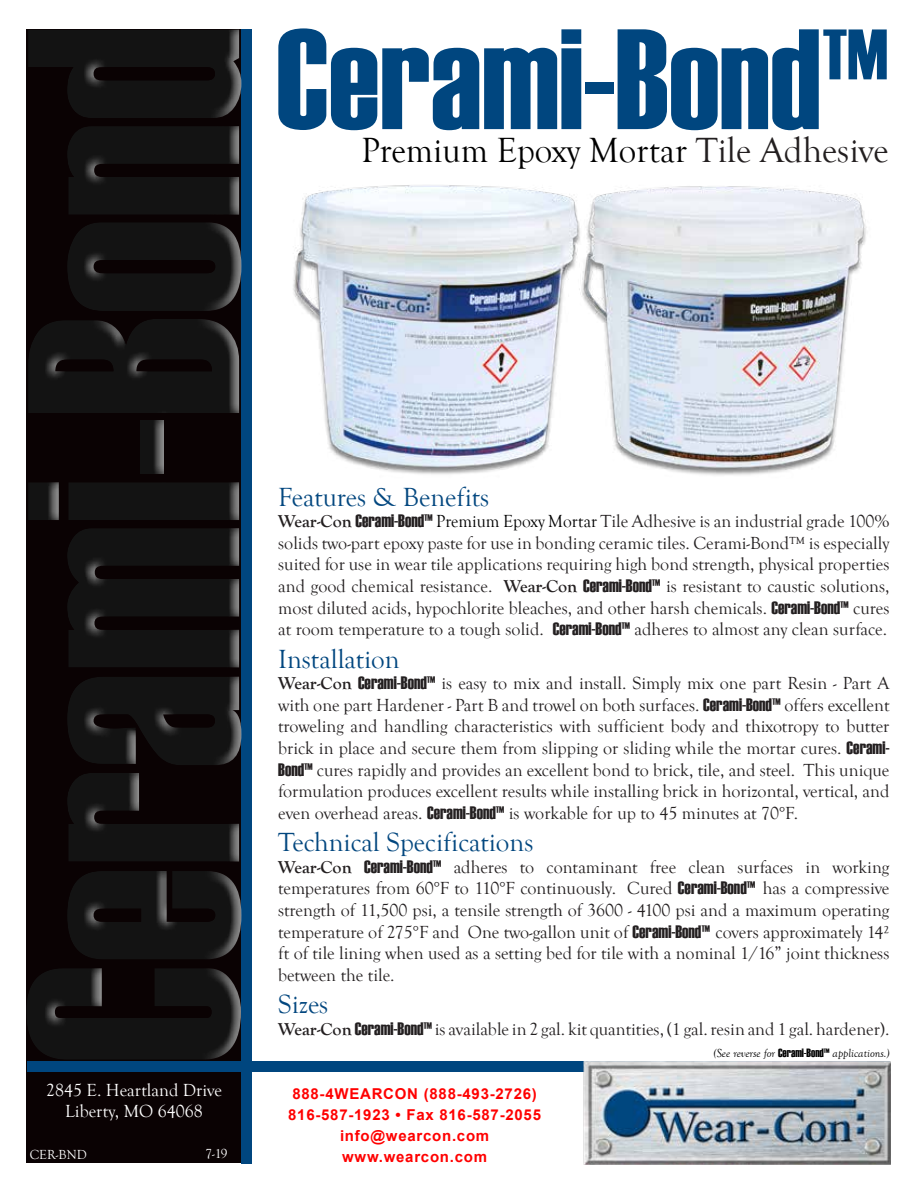
<style>
.page{position:relative;width:918px;height:1188px;background:#fff}
.page>*{position:absolute;margin:0;border:0;box-sizing:border-box;transform-origin:0 0}
.t1{font:142.5px "Haettenschweiler";color:#00467f}
.t2{font:36px "Goudy Old Style T";color:#000}
.t3{font:27px "Goudy Old Style T";color:#03477f}
.t4{font:27px "Goudy Old Style T";color:#00467f}
.t5{font:18px/21.6px "Goudy Old Style T";color:#231f20;text-align:justify}
.t6{font:18px/21px "Goudy Old Style T";color:#fff;text-align:center}
.t7{font:700 15px/21px "Arial";letter-spacing:.05em;color:#f00;text-align:center}
.t8{font:13.5px "Goudy Old Style T";color:#fff}
.t9{font:italic 12px "Goudy Old Style T";color:#000}
.s1{color:#231f20}
.s2{font-weight:700}
.s3{font-family:"Haettenschweiler"}
.s4{color:#000}
.s5{font-family:"Haettenschweiler";font-style:normal}
</style>
<div class="page">
<div style="left:26px;top:29px;width:216px;height:1134px;background:#0a0203"></div>
<div style="left:27px;top:1062px;width:863px;height:10px;background:#00467f"></div>
<div style="left:241px;top:29px;width:11px;height:1134px;background:#00467f"></div>
<div style="left:44px;top:19px;width:208px;height:1051px;background:#fff;opacity:.75"></div>
<img style="left:584px;top:1061px;width:307px;height:103px">
<img style="left:293px;top:185px;width:574px;height:290px">
<h1 class="t1" style="left:276px;top:-17px;width:614px">Cerami-Bond™</h1>
<h2 class="t2" style="left:361px;top:130px;width:529px">Premium Epoxy Mortar <span class="s1">Tile Adhesive</span></h2>
<p class="t6" style="left:46px;top:1080px;width:177px">2845 E. Heartland Drive<br>Liberty, MO 64068</p>
<p class="t8" style="left:30px;top:1147px;width:59px">CER-BND</p>
<p class="t8" style="left:206px;top:1147px;width:24px">7-19</p>
<h3 class="t3" style="left:278px;top:482px;width:212px">Features &amp; Benefits</h3>
<p class="t5" style="left:278px;top:511px;width:613px"><span class="s2">Wear-Con</span> <span class="s3">Cerami-Bond™</span> <span class="s4">Premium Epoxy Mortar</span> Tile Adhesive is an industrial grade 100% solids two-part epoxy paste for use in bonding ceramic tiles. Cerami-Bond™ is especially suited for use in wear tile applications requiring high bond strength, physical properties and good chemical resistance. <span class="s2">Wear-Con</span> <span class="s3">Cerami-Bond™</span> is resistant to caustic solutions, most diluted acids, hypochlorite bleaches, and other harsh chemicals. <span class="s3">Cerami-Bond™</span> cures at room temperature to a tough solid. <span class="s3">Cerami-Bond™</span> adheres to almost any clean surface.</p>
<h3 class="t4" style="left:278px;top:644px;width:123px">Installation</h3>
<p class="t5" style="left:278px;top:673px;width:613px"><span class="s2">Wear-Con</span> <span class="s3">Cerami-Bond™</span> is easy to mix and install. Simply mix one part Resin - Part A with one part Hardener - Part B and trowel on both surfaces. <span class="s3">Cerami-Bond™</span> offers excellent troweling and handling characteristics with sufficient body and thixotropy to butter brick in place and secure them from slipping or sliding while the mortar cures. <span class="s3">Cerami-Bond™</span> cures rapidly and provides an excellent bond to brick, tile, and steel. This unique formulation produces excellent results while installing brick in horizontal, vertical, and even overhead areas. <span class="s3">Cerami-Bond™</span> is workable for up to 45 minutes at 70°F.</p>
<h3 class="t3" style="left:278px;top:828px;width:257px">Technical Specifications</h3>
<p class="t5" style="left:278px;top:856px;width:613px"><span class="s2">Wear-Con</span> <span class="s3">Cerami-Bond™</span> adheres to contaminant free clean surfaces in working temperatures from 60°F to 110°F continuously. Cured <span class="s3">Cerami-Bond™</span> has a compressive strength of 11,500 psi, a tensile strength of 3600 - 4100 psi and a maximum operating temperature of 275°F and One two-gallon unit of <span class="s3">Cerami-Bond™</span> covers approximately 14² ft of tile lining when used as a setting bed for tile with a nominal 1/16” joint thickness between the tile.</p>
<h3 class="t3" style="left:278px;top:990px;width:52px">Sizes</h3>
<p class="t5" style="left:278px;top:1018px;width:613px"><span class="s2">Wear-Con</span> <span class="s3">Cerami-Bond™</span> is available in 2 gal. kit quantities, (1 gal. resin and 1 gal. hardener).</p>
<p class="t7" style="left:288px;top:1083px;width:254px">888-4WEARCON (888-493-2726)<br>816-587-1923 • Fax 816-587-2055 info@wearcon.com www.wearcon.com</p>
<p class="t9" style="left:714px;top:1046px;width:178px">(See reverse for <span class="s5">Cerami-Bond™</span> applications.)</p>
</div>
